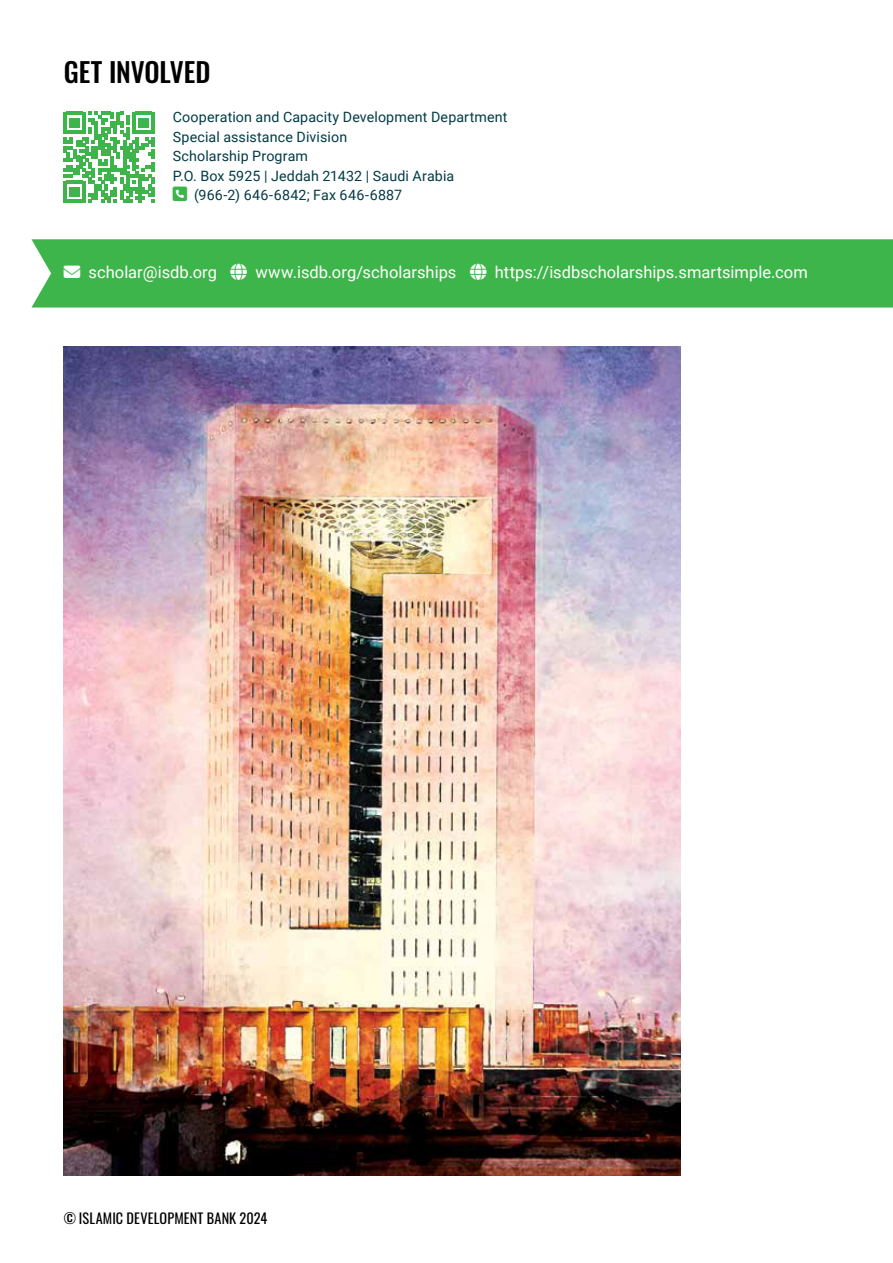
<style>
.page{position:relative;width:893px;height:1263px;background:#fff}
.page>*{position:absolute;margin:0;border:0;box-sizing:border-box;transform-origin:0 0}
.t1{font:500 27px "Oswald";letter-spacing:-.005em;color:#000}
.t2{font:16.5px "Roboto";color:#fff}
.t3{font:14.25px/19.5px "Roboto";letter-spacing:.01em;color:#003b46}
.t4{font:14.25px "Oswald";letter-spacing:.015em;color:#000}
.s1{color:#3eb54a}
</style>
<div class="page">
<div style="left:31px;top:239px;width:862px;height:69px;background:#3eb54a"></div>
<img style="left:64px;top:347px;width:617px;height:828px">
<svg style="left:64px;top:112px;width:90px;height:91px"></svg>
<svg style="left:231px;top:264px;width:16px;height:16px"></svg>
<svg style="left:470px;top:264px;width:16px;height:16px"></svg>
<h1 class="t1" style="left:64px;top:58px;width:148px">GET INVOLVED</h1>
<p class="t3" style="left:173px;top:107px;width:336px">Cooperation and Capacity Development Department Special assistance Division<br>Scholarship Program<br>P.O. Box 5925 | Jeddah 21432 | Saudi Arabia</p>
<p class="t3" style="left:173px;top:185px;width:231px"><span class="s1">★</span> (966-2) 646-6842; Fax 646-6887</p>
<p class="t2" style="left:64px;top:261px;width:155px">→ scholar@isdb.org</p>
<p class="t2" style="left:255px;top:261px;width:203px">www.isdb.org/scholarships</p>
<p class="t2" style="left:495px;top:261px;width:315px">https://isdbscholarships.smartsimple.com</p>
<p class="t4" style="left:64px;top:1206px;width:205px">© ISLAMIC DEVELOPMENT BANK 2024</p>
</div>
